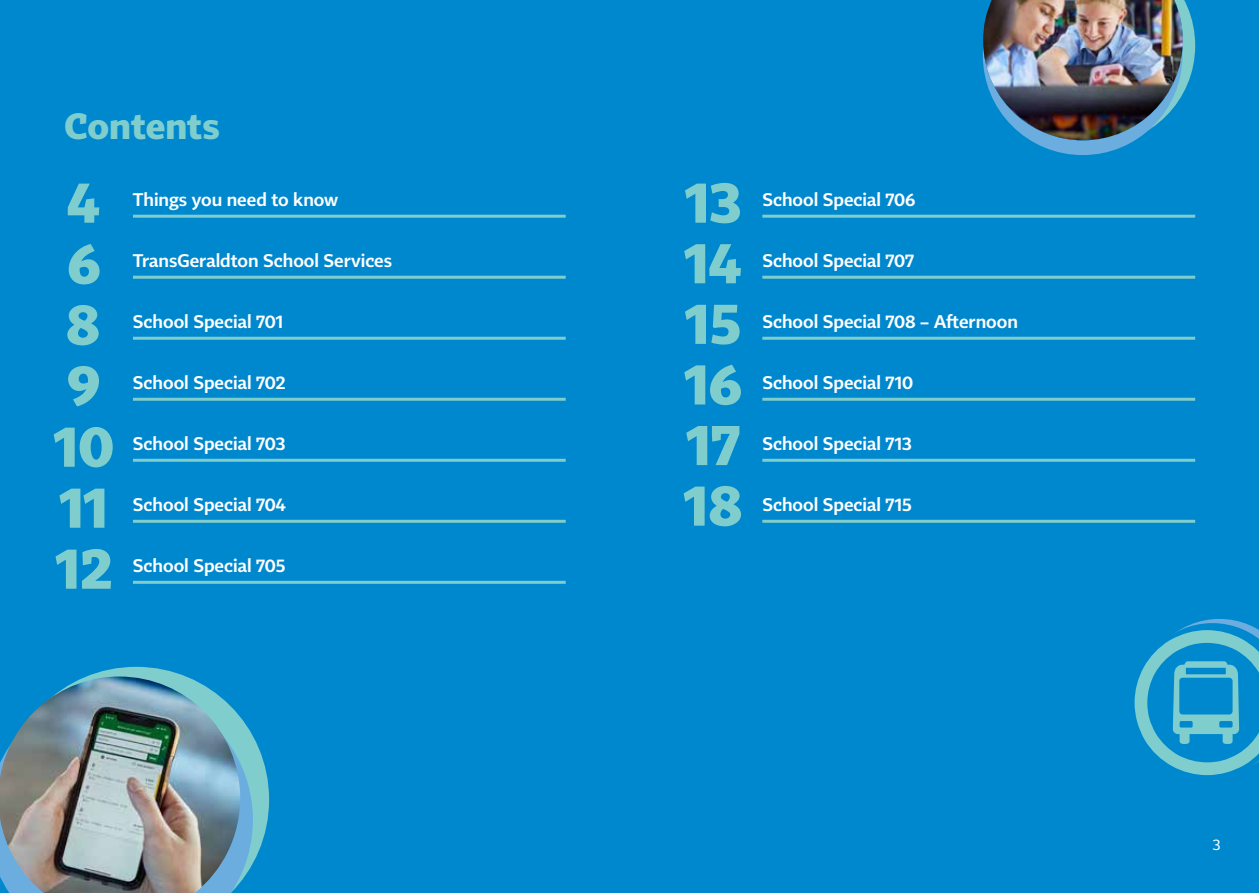
<style>
.page{position:relative;width:1259px;height:893px;background:#fff}
.page>*{position:absolute;margin:0;border:0;box-sizing:border-box;transform-origin:0 0}
.t1{font:700 57px/60.6px "Tabac Sans";letter-spacing:-.01em;color:#7fcecd;text-align:justify}
.t2{font:700 36px "Tabac Sans";letter-spacing:-.005em;color:#7fcecd}
.t3{font:600 18px "Tabac Sans";color:#fff}
.t4{font:15px "Tabac Sans";color:#fff}
</style>
<div class="page">
<div style="left:629px;top:0;width:630px;height:893px;background:#0088ce"></div>
<svg style="left:982px;top:0;width:213px;height:155px"></svg>
<img style="left:983px;top:0;width:199px;height:140px">
<svg style="left:1134px;top:619px;width:125px;height:157px"></svg>
<div style="left:0;top:0;width:629px;height:893px;background:#0088ce"></div>
<hr style="left:133px;top:215px;width:433px;height:3px;background:#7fcecd">
<hr style="left:133px;top:276px;width:433px;height:3px;background:#7fcecd">
<hr style="left:133px;top:337px;width:433px;height:3px;background:#7fcecd">
<hr style="left:133px;top:398px;width:433px;height:3px;background:#7fcecd">
<hr style="left:133px;top:459px;width:433px;height:3px;background:#7fcecd">
<hr style="left:133px;top:520px;width:433px;height:3px;background:#7fcecd">
<hr style="left:133px;top:581px;width:433px;height:3px;background:#7fcecd">
<hr style="left:762px;top:215px;width:433px;height:3px;background:#7fcecd">
<hr style="left:762px;top:276px;width:433px;height:3px;background:#7fcecd">
<hr style="left:762px;top:337px;width:433px;height:3px;background:#7fcecd">
<hr style="left:762px;top:398px;width:433px;height:3px;background:#7fcecd">
<hr style="left:762px;top:459px;width:433px;height:3px;background:#7fcecd">
<hr style="left:762px;top:520px;width:433px;height:3px;background:#7fcecd">
<svg style="left:88px;top:667px;width:181px;height:196px"></svg>
<svg style="left:240px;top:687px;width:13px;height:195px"></svg>
<img style="left:0;top:676px;width:240px;height:217px">
<h2 class="t2" style="left:65px;top:104px;width:157px">Contents</h2>
<h1 class="t1" style="left:67px;top:172px;width:35px">4</h1>
<h1 class="t1" style="left:683px;top:172px;width:61px">13<br>14<br>15<br>16<br>17<br>18</h1>
<p class="t3" style="left:133px;top:189px;width:207px">Things you need to know</p>
<h1 class="t1" style="left:54px;top:233px;width:62px;line-height:61.1px;text-align:left">6<br>8<br>9<br>10<br>11<br>12</h1>
<p class="t3" style="left:133px;top:250px;width:261px">TransGeraldton School Services</p>
<p class="t3" style="left:133px;top:311px;width:152px">School Special 701</p>
<p class="t3" style="left:133px;top:372px;width:154px">School Special 702</p>
<p class="t3" style="left:133px;top:433px;width:154px">School Special 703</p>
<p class="t3" style="left:133px;top:494px;width:155px">School Special 704</p>
<p class="t3" style="left:133px;top:555px;width:154px">School Special 705</p>
<p class="t3" style="left:762px;top:189px;width:155px">School Special 706</p>
<p class="t3" style="left:762px;top:250px;width:153px">School Special 707</p>
<p class="t3" style="left:762px;top:311px;width:257px">School Special 708 – Afternoon</p>
<p class="t3" style="left:762px;top:372px;width:152px">School Special 710</p>
<p class="t3" style="left:762px;top:433px;width:151px">School Special 713</p>
<p class="t3" style="left:762px;top:494px;width:151px">School Special 715</p>
<p class="t4" style="left:1213px;top:836px;width:9px">3</p>
</div>
